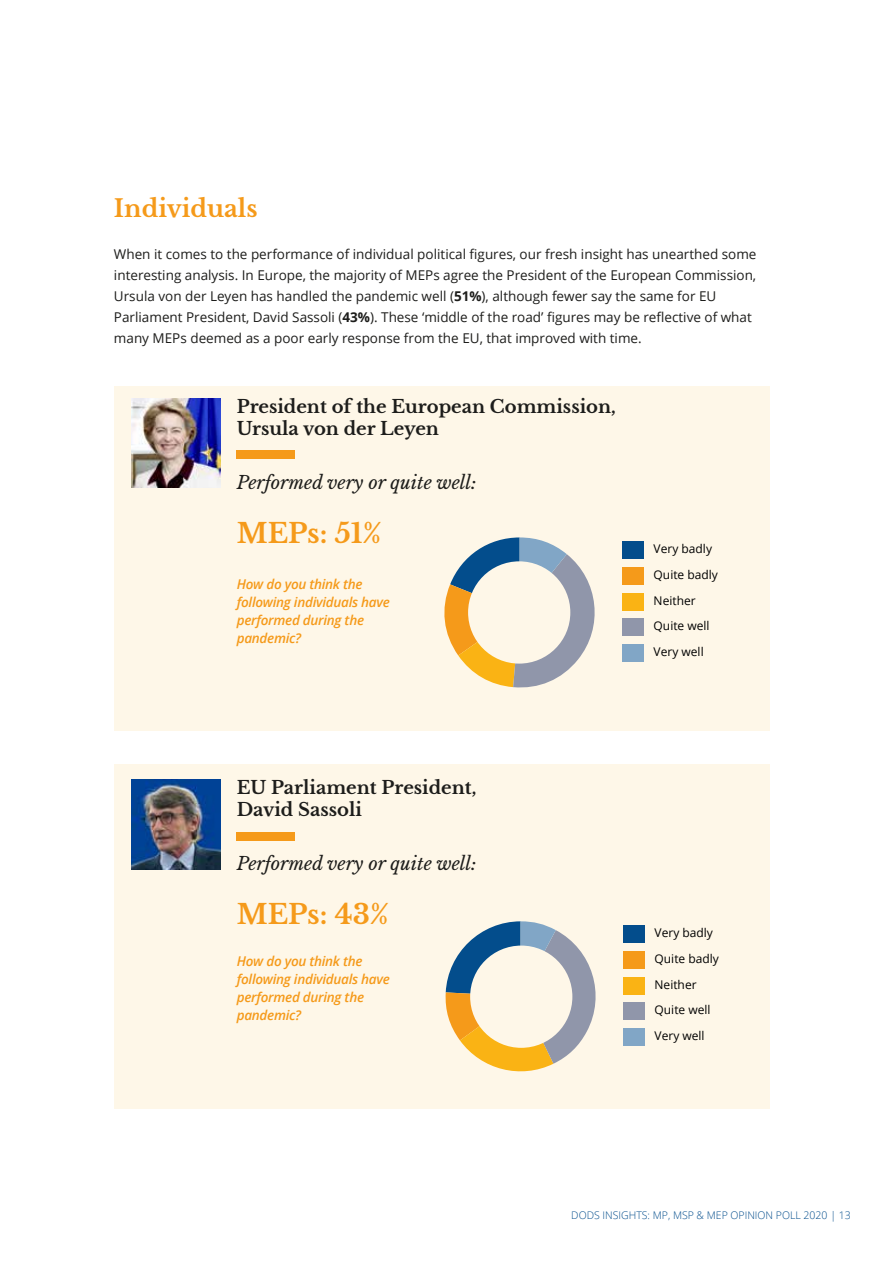
<style>
.page{position:relative;width:893px;height:1263px;background:#fff}
.page>*{position:absolute;margin:0;border:0;box-sizing:border-box;transform-origin:0 0}
.t1{font:700 27px "Libre Baskerville";color:#f59a1a}
.t2{font:700 24px "Libre Baskerville";color:#f59a1a}
.t3{font:700 18px/21.6px "Libre Baskerville";color:#1d1d1b}
.t4{font:italic 18px "Libre Baskerville";color:#1d1d1b}
.t5{font:13.5px/21px "Open Sans";color:#1d1d1b}
.t6{font:italic 600 13.5px/18px "Open Sans";letter-spacing:-.02em;color:#f59a1a}
.t7{font:12px/25.7px "Open Sans";color:#000}
.t8{font:300 10.5px "Open Sans";color:#034d8c}
.s1{font-weight:700}
</style>
<div class="page">
<div style="left:114px;top:765px;width:656px;height:344px;background:#fef7e8"></div>
<div style="left:623px;top:926px;width:21px;height:17px;background:#034d8c"></div>
<div style="left:623px;top:951px;width:21px;height:17px;background:#f59a1a"></div>
<div style="left:623px;top:977px;width:21px;height:17px;background:#fab314"></div>
<div style="left:623px;top:1003px;width:21px;height:17px;background:#9096aa"></div>
<div style="left:623px;top:1028px;width:21px;height:17px;background:#81a6c6"></div>
<svg style="left:445px;top:921px;width:151px;height:151px"></svg>
<div style="left:470px;top:945px;width:102px;height:103px;background:#fef7e8;border-radius:50%"></div>
<img style="left:131px;top:780px;width:90px;height:89px">
<div style="left:114px;top:386px;width:656px;height:345px;background:#fef7e8"></div>
<div style="left:622px;top:542px;width:21px;height:17px;background:#034d8c"></div>
<div style="left:622px;top:567px;width:21px;height:18px;background:#f59a1a"></div>
<div style="left:622px;top:593px;width:21px;height:17px;background:#fab314"></div>
<div style="left:622px;top:619px;width:21px;height:17px;background:#9096aa"></div>
<div style="left:622px;top:645px;width:21px;height:17px;background:#81a6c6"></div>
<svg style="left:444px;top:537px;width:151px;height:151px"></svg>
<div style="left:468px;top:561px;width:102px;height:103px;background:#fef7e8;border-radius:50%"></div>
<div style="left:237px;top:450px;width:58px;height:9px;background:#f59a1a"></div>
<img style="left:131px;top:398px;width:90px;height:90px">
<div style="left:237px;top:832px;width:58px;height:8px;background:#f59a1a"></div>
<h2 class="t2" style="left:114px;top:194px;width:145px">Individuals</h2>
<p class="t5" style="left:114px;top:243px;width:644px">When it comes to the performance of individual political figures, our fresh insight has unearthed some interesting analysis. In Europe, the majority of MEPs agree the President of the European Commission, Ursula von der Leyen has handled the pandemic well (<span class="s1">51%</span>), although fewer say the same for EU Parliament President, David Sassoli (<span class="s1">43%</span>). These ‘middle of the road’ figures may be reflective of what many MEPs deemed as a poor early response from the EU, that improved with time.</p>
<h3 class="t3" style="left:237px;top:396px;width:381px">President of the European Commission,<br>Ursula von der Leyen</h3>
<h3 class="t4" style="left:237px;top:471px;width:241px">Performed very or quite well:</h3>
<h1 class="t1" style="left:237px;top:516px;width:147px">MEPs: 51%</h1>
<p class="t6" style="left:237px;top:575px;width:155px">How do you think the following individuals have performed during the pandemic?</p>
<p class="t7" style="left:654px;top:536px;width:66px">Very badly<br>Quite badly<br>Neither<br>Quite well<br>Very well</p>
<h3 class="t3" style="left:237px;top:777px;width:241px">EU Parliament President,<br>David Sassoli</h3>
<h3 class="t4" style="left:237px;top:852px;width:241px">Performed very or quite well:</h3>
<h1 class="t1" style="left:237px;top:898px;width:154px">MEPs: 43%</h1>
<p class="t6" style="left:237px;top:951px;width:155px">How do you think the following individuals have performed during the pandemic?</p>
<p class="t7" style="left:655px;top:920px;width:66px">Very badly<br>Quite badly<br>Neither<br>Quite well<br>Very well</p>
<p class="t8" style="left:571px;top:1207px;width:281px">DODS INSIGHTS: MP, MSP &amp; MEP OPINION POLL 2020 | 13</p>
</div>
